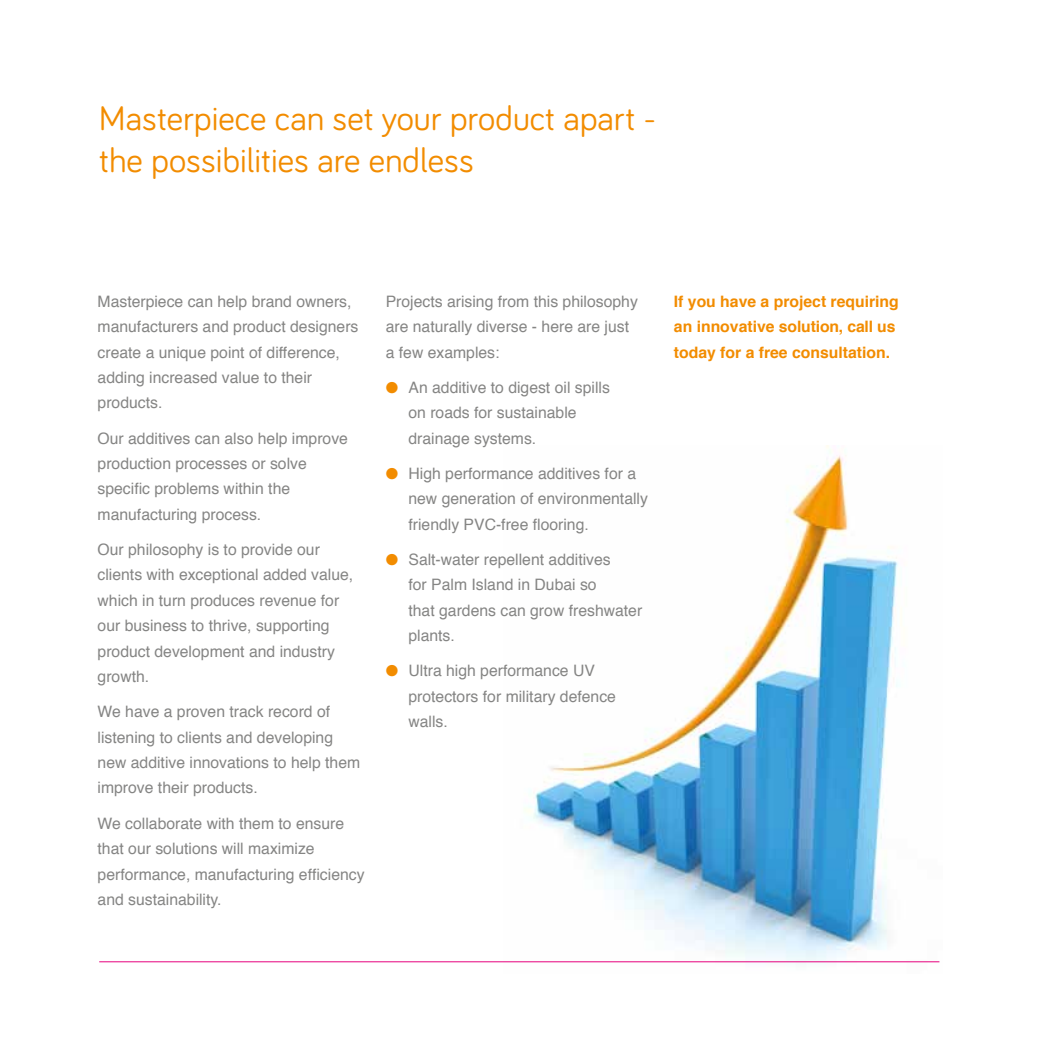
<style>
.page{position:relative;width:1042px;height:1042px;background:#fff}
.page>*{position:absolute;margin:0;border:0;box-sizing:border-box;transform-origin:0 0}
.t1{font:35px/42px "Bariol";color:#f28c00}
.t2{font:15.75px/25.4px "Helvetica";color:#858584}
.t3{font:700 15.75px/25.4px "Helvetica";color:#f28c00}
.s1{color:#f28c00}
</style>
<div class="page">
<img style="left:504px;top:446px;width:436px;height:519px">
<hr style="left:99px;top:961px;width:840px;height:1px;background:#e6007d">
<h1 class="t1" style="left:99px;top:95px;width:558px">Masterpiece can set your product apart - the possibilities are endless</h1>
<p class="t2" style="left:98px;top:289px;width:262px">Masterpiece can help brand owners, manufacturers and product designers create a unique point of difference, adding increased value to their products.</p>
<p class="t2" style="left:98px;top:426px;width:252px">Our additives can also help improve production processes or solve specific problems within the manufacturing process.</p>
<p class="t2" style="left:98px;top:537px;width:257px">Our philosophy is to provide our clients with exceptional added value, which in turn produces revenue for our business to thrive, supporting product development and industry growth.</p>
<p class="t2" style="left:98px;top:699px;width:264px">We have a proven track record of listening to clients and developing new additive innovations to help them improve their products.</p>
<p class="t2" style="left:98px;top:811px;width:268px">We collaborate with them to ensure that our solutions will maximize performance, manufacturing efficiency and sustainability.</p>
<p class="t2" style="left:386px;top:289px;width:254px">Projects arising from this philosophy are naturally diverse - here are just a few examples:</p>
<p class="t2" style="left:408px;top:375px;width:203px;text-indent:-23px"><span class="s1">●</span> An additive to digest oil spills on roads for sustainable drainage systems.</p>
<p class="t2" style="left:408px;top:461px;width:241px;text-indent:-23px"><span class="s1">●</span> High performance additives for a new generation of environmentally friendly PVC-free flooring.</p>
<p class="t2" style="left:408px;top:547px;width:235px;text-indent:-23px"><span class="s1">●</span> Salt-water repellent additives<br>for Palm Island in Dubai so<br>that gardens can grow freshwater plants.</p>
<p class="t2" style="left:408px;top:659px;width:209px;text-indent:-23px"><span class="s1">●</span> Ultra high performance UV protectors for military defence walls.</p>
<p class="t3" style="left:674px;top:289px;width:226px">If you have a project requiring an innovative solution, call us today for a free consultation.</p>
</div>
